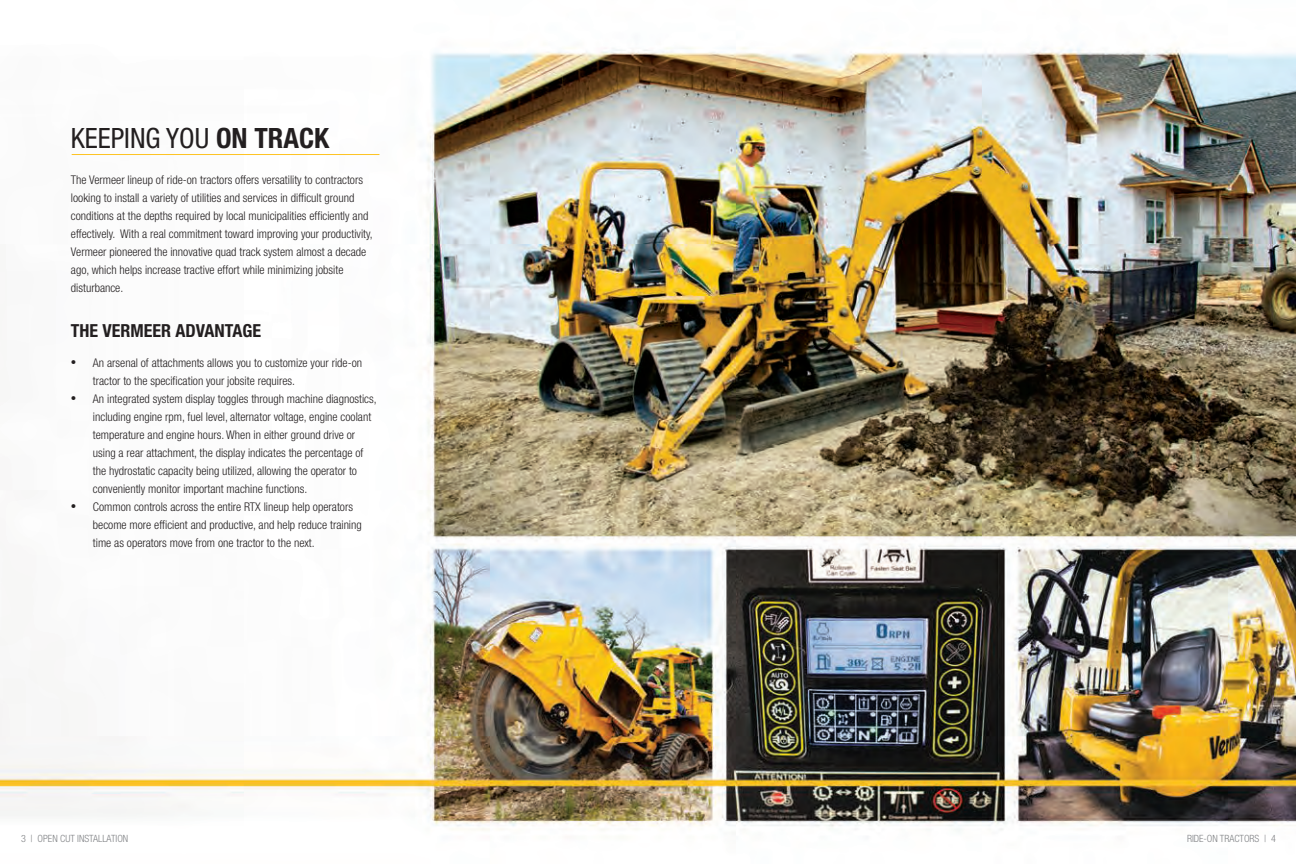
<style>
.page{position:relative;width:1296px;height:864px;background:#fff}
.page>*{position:absolute;margin:0;border:0;box-sizing:border-box;transform-origin:0 0}
.t1{font:condensed 28px "Helvetica Neue";color:#231f20}
.t2{font:700 condensed 18px "Helvetica Neue";color:#231f20}
.t3{font:300 condensed 12px/18px "Helvetica Neue";color:#231f20}
.t4{font:300 condensed 11px "Helvetica Neue";color:#231f20}
.t5{font:300 condensed 10px "Helvetica Neue";color:#808285}
.s1{font-weight:700}
</style>
<div class="page">
<img style="left:0;top:47px;width:1296px;height:784px">
<hr style="left:72px;top:154px;width:307px;height:1px;background:#fec422">
<p class="t1" style="left:71px;top:122px;width:260px">KEEPING YOU <span class="s1">ON TRACK</span></p>
<p class="t3" style="left:71px;top:171px;width:303px">The Vermeer lineup of ride-on tractors offers versatility to contractors looking to install a variety of utilities and services in difficult ground conditions at the depths required by local municipalities efficiently and effectively. With a real commitment toward improving your productivity, Vermeer pioneered the innovative quad track system almost a decade ago, which helps increase tractive effort while minimizing jobsite disturbance.</p>
<p class="t2" style="left:71px;top:320px;width:192px">THE VERMEER ADVANTAGE</p>
<p class="t4" style="left:71px;top:356px;width:7px">•</p>
<p class="t4" style="left:71px;top:392px;width:7px">•</p>
<p class="t4" style="left:71px;top:500px;width:7px">•</p>
<p class="t3" style="left:93px;top:353px;width:271px">An arsenal of attachments allows you to customize your ride-on tractor to the specification your jobsite requires.</p>
<p class="t3" style="left:93px;top:389px;width:285px">An integrated system display toggles through machine diagnostics, including engine rpm, fuel level, alternator voltage, engine coolant temperature and engine hours. When in either ground drive or using a rear attachment, the display indicates the percentage of the hydrostatic capacity being utilized, allowing the operator to conveniently monitor important machine functions.</p>
<p class="t3" style="left:93px;top:497px;width:270px">Common controls across the entire RTX lineup help operators become more efficient and productive, and help reduce training time as operators move from one tractor to the next.</p>
<p class="t5" style="left:21px;top:833px;width:109px">3 | OPEN CUT INSTALLATION</p>
<p class="t5" style="left:1187px;top:833px;width:90px">RIDE-ON TRACTORS | 4</p>
</div>
